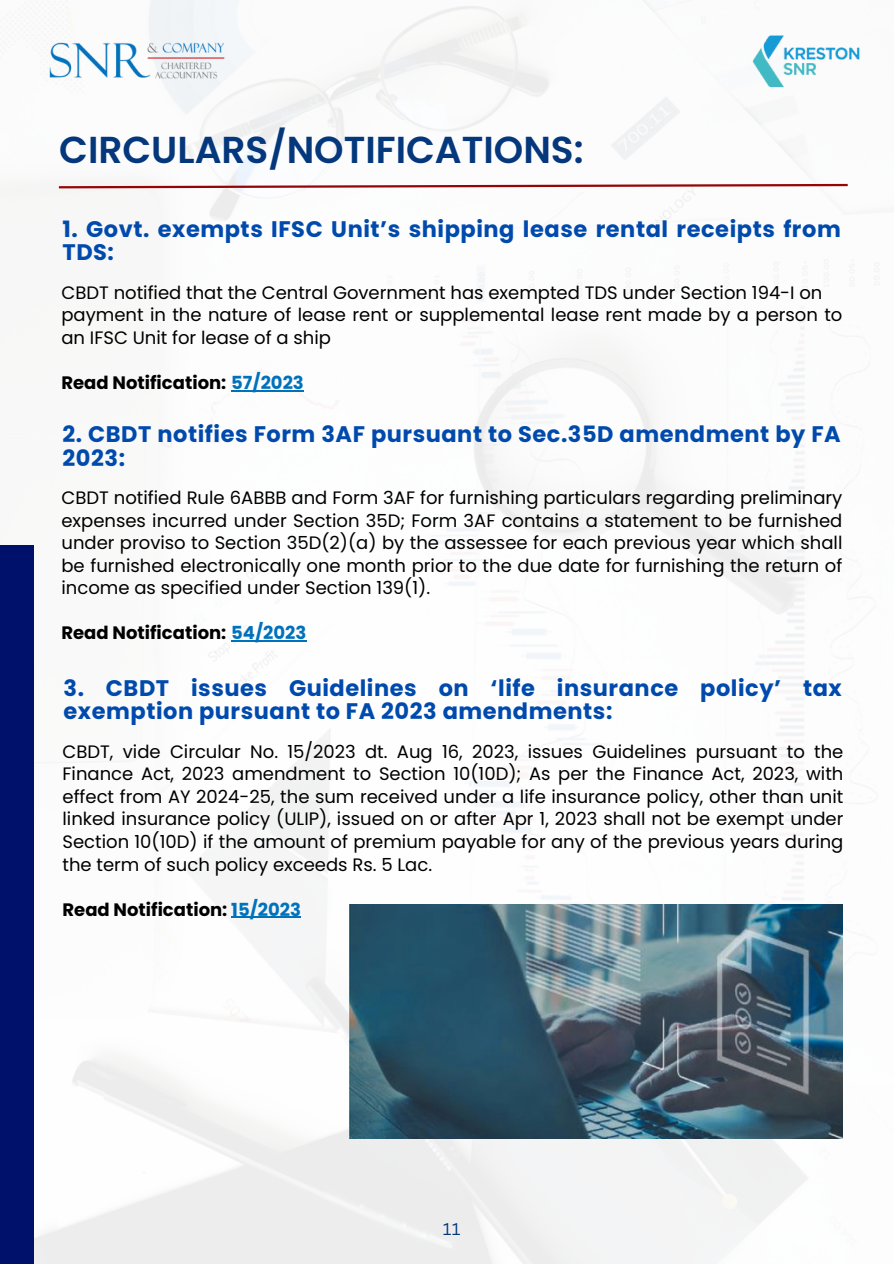
<style>
.page{position:relative;width:894px;height:1264px;background:#fff}
.page>*{position:absolute;margin:0;border:0;box-sizing:border-box;transform-origin:0 0}
.t1{font:600 37.5px "Poppins";color:#04377b}
.t2{font:700 22.5px/23.7px "Poppins";letter-spacing:.025em;color:#004aad}
.t3{font:18px/22.5px "Poppins";color:#000;text-align:justify}
.t4{font:700 18px "Poppins";color:#000}
.t5{font:16.5px "Canva Sans";color:#04377b}
.s1{color:#0071bb}
</style>
<div class="page">
<img style="left:0;top:0;width:878px;height:1263px">
<div style="left:0;top:545px;width:34px;height:718px;background:#00116b"></div>
<hr style="left:231px;top:390px;width:73px;height:1px;background:#0071bb">
<hr style="left:231px;top:640px;width:75px;height:1px;background:#0071bb">
<hr style="left:231px;top:916px;width:70px;height:1px;background:#0071bb">
<img style="left:47px;top:41px;width:178px;height:40px">
<img style="left:745px;top:32px;width:119px;height:58px">
<svg style="left:59px;top:184px;width:788px;height:4px"></svg>
<img style="left:349px;top:904px;width:493px;height:233px">
<p class="t1" style="left:59px;top:124px;width:526px">CIRCULARS/NOTIFICATIONS:</p>
<p class="t2" style="left:62px;top:217px;width:779px">1. Govt. exempts IFSC Unit’s shipping lease rental receipts from<br>TDS:</p>
<p class="t3" style="left:61px;top:281px;width:762px">CBDT notified that the Central Government has exempted TDS under Section 194-I on</p>
<p class="t3" style="left:61px;top:304px;width:782px">payment in the nature of lease rent or supplemental lease rent made by a person to an IFSC Unit for lease of a ship</p>
<p class="t4" style="left:61px;top:370px;width:244px">Read Notification: <span class="s1">57/2023</span></p>
<p class="t2" style="left:62px;top:422px;width:779px">2. CBDT notifies Form 3AF pursuant to Sec.35D amendment by FA<br>2023:</p>
<p class="t3" style="left:61px;top:487px;width:782px">CBDT notified Rule 6ABBB and Form 3AF for furnishing particulars regarding preliminary expenses incurred under Section 35D; Form 3AF contains a statement to be furnished under proviso to Section 35D(2)(a) by the assessee for each previous year which shall be furnished electronically one month prior to the due date for furnishing the return of income as specified under Section 139(1).</p>
<p class="t4" style="left:61px;top:620px;width:246px">Read Notification: <span class="s1">54/2023</span></p>
<p class="t2" style="left:64px;top:676px;width:779px">3. CBDT issues Guidelines on ‘life insurance policy’ tax exemption pursuant to FA 2023 amendments:</p>
<p class="t3" style="left:62px;top:740px;width:782px">CBDT, vide Circular No. 15/2023 dt. Aug 16, 2023, issues Guidelines pursuant to the Finance Act, 2023 amendment to Section 10(10D); As per the Finance Act, 2023, with effect from AY 2024-25, the sum received under a life insurance policy, other than unit linked insurance policy (ULIP), issued on or after Apr 1, 2023 shall not be exempt under Section 10(10D) if the amount of premium payable for any of the previous years during the term of such policy exceeds Rs. 5 Lac.</p>
<p class="t4" style="left:62px;top:896px;width:240px">Read Notification: <span class="s1">15/2023</span></p>
<p class="t5" style="left:443px;top:1217px;width:19px">11</p>
</div>
